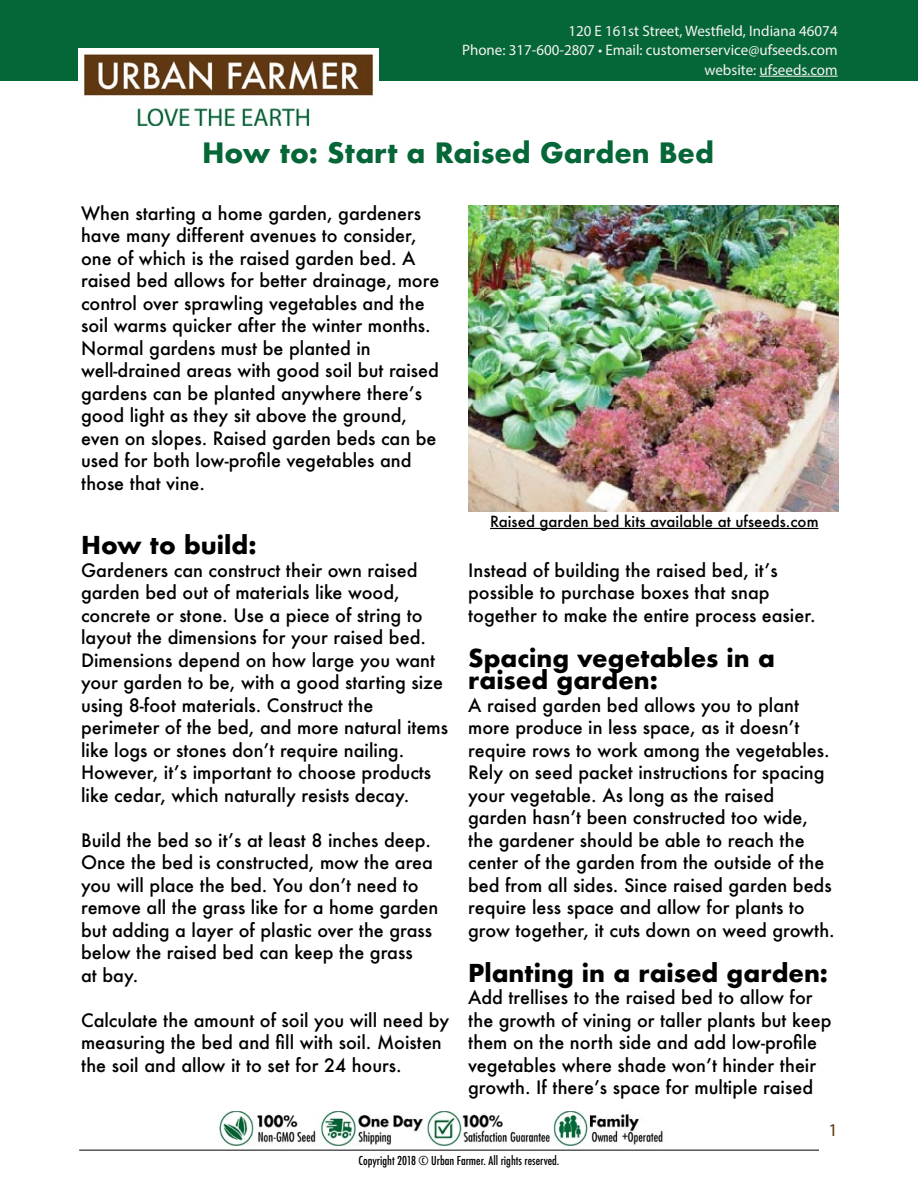
<style>
.page{position:relative;width:918px;height:1188px;background:#fff}
.page>*{position:absolute;margin:0;border:0;box-sizing:border-box;transform-origin:0 0}
.t1{font:700 27.3px "Futura";color:#056738}
.t2{font:700 24px/22.5px "Futura";color:#000}
.t3{font:500 18px/22.5px "Futura";color:#000}
.t4{font:18px "Myriad Pro";color:#603812}
.t5{font:15.15px/19.5px "Myriad Pro";color:#f5f3f1;text-align:right}
.t6{font:500 15px "Futura";color:#000}
.t7{font:500 condensed 12px "Futura";color:#000}
</style>
<div class="page">
<hr style="left:79px;top:1150px;width:740px;height:1px;background:#000">
<img style="left:468px;top:205px;width:371px;height:307px">
<div style="left:0;top:0;width:918px;height:81px;background:#056738"></div>
<hr style="left:760px;top:76px;width:78px;height:1px;background:#f5f3f1">
<img style="left:218px;top:1111px;width:445px;height:36px">
<hr style="left:490px;top:528px;width:328px;height:1px;background:#000">
<img style="left:79px;top:48px;width:300px;height:77px">
<p class="t5" style="left:462px;top:21px;width:377px">120 E 161st Street, Westfield, Indiana 46074<br>Phone: 317-600-2807 • Email: customerservice@ufseeds.com website: ufseeds.com</p>
<h1 class="t1" style="left:202px;top:133px;width:513px">How to: Start a Raised Garden Bed</h1>
<p class="t3" style="left:81px;top:202px;width:360px">When starting a home garden, gardeners have many different avenues to consider, one of which is the raised garden bed. A raised bed allows for better drainage, more control over sprawling vegetables and the soil warms quicker after the winter months.<br>Normal gardens must be planted in well-drained areas with good soil but raised gardens can be planted anywhere there’s good light as they sit above the ground, even on slopes. Raised garden beds can be used for both low-profile vegetables and those that vine.</p>
<h2 class="t2" style="left:81px;top:534px;width:177px">How to build:</h2>
<p class="t3" style="left:81px;top:559px;width:369px">Gardeners can construct their own raised garden bed out of materials like wood, concrete or stone. Use a piece of string to layout the dimensions for your raised bed.<br>Dimensions depend on how large you want your garden to be, with a good starting size using 8-foot materials. Construct the perimeter of the bed, and more natural items like logs or stones don’t require nailing.<br>However, it’s important to choose products like cedar, which naturally resists decay.</p>
<p class="t3" style="left:81px;top:829px;width:359px">Build the bed so it’s at least 8 inches deep.<br>Once the bed is constructed, mow the area you will place the bed. You don’t need to remove all the grass like for a home garden but adding a layer of plastic over the grass below the raised bed can keep the grass<br>at bay.</p>
<p class="t3" style="left:81px;top:1009px;width:370px">Calculate the amount of soil you will need by measuring the bed and fill with soil. Moisten the soil and allow it to set for 24 hours.</p>
<p class="t6" style="left:490px;top:511px;width:330px">Raised garden bed kits available at ufseeds.com</p>
<p class="t3" style="left:468px;top:558px;width:349px">Instead of building the raised bed, it’s possible to purchase boxes that snap together to make the entire process easier.</p>
<h2 class="t2" style="left:468px;top:646px;width:308px">Spacing vegetables in a raised garden:</h2>
<p class="t3" style="left:468px;top:693px;width:368px">A raised garden bed allows you to plant more produce in less space, as it doesn’t require rows to work among the vegetables.<br>Rely on seed packet instructions for spacing your vegetable. As long as the raised garden hasn’t been constructed too wide, the gardener should be able to reach the center of the garden from the outside of the bed from all sides. Since raised garden beds require less space and allow for plants to grow together, it cuts down on weed growth.</p>
<h2 class="t2" style="left:468px;top:961px;width:361px">Planting in a raised garden:</h2>
<p class="t3" style="left:468px;top:986px;width:365px">Add trellises to the raised bed to allow for the growth of vining or taller plants but keep them on the north side and add low-profile vegetables where shade won’t hinder their growth. If there’s space for multiple raised</p>
<p class="t4" style="left:828px;top:1119px;width:11px">1</p>
<p class="t7" style="left:359px;top:1153px;width:202px">Copyright 2018 © Urban Farmer. All rights reserved.</p>
</div>
